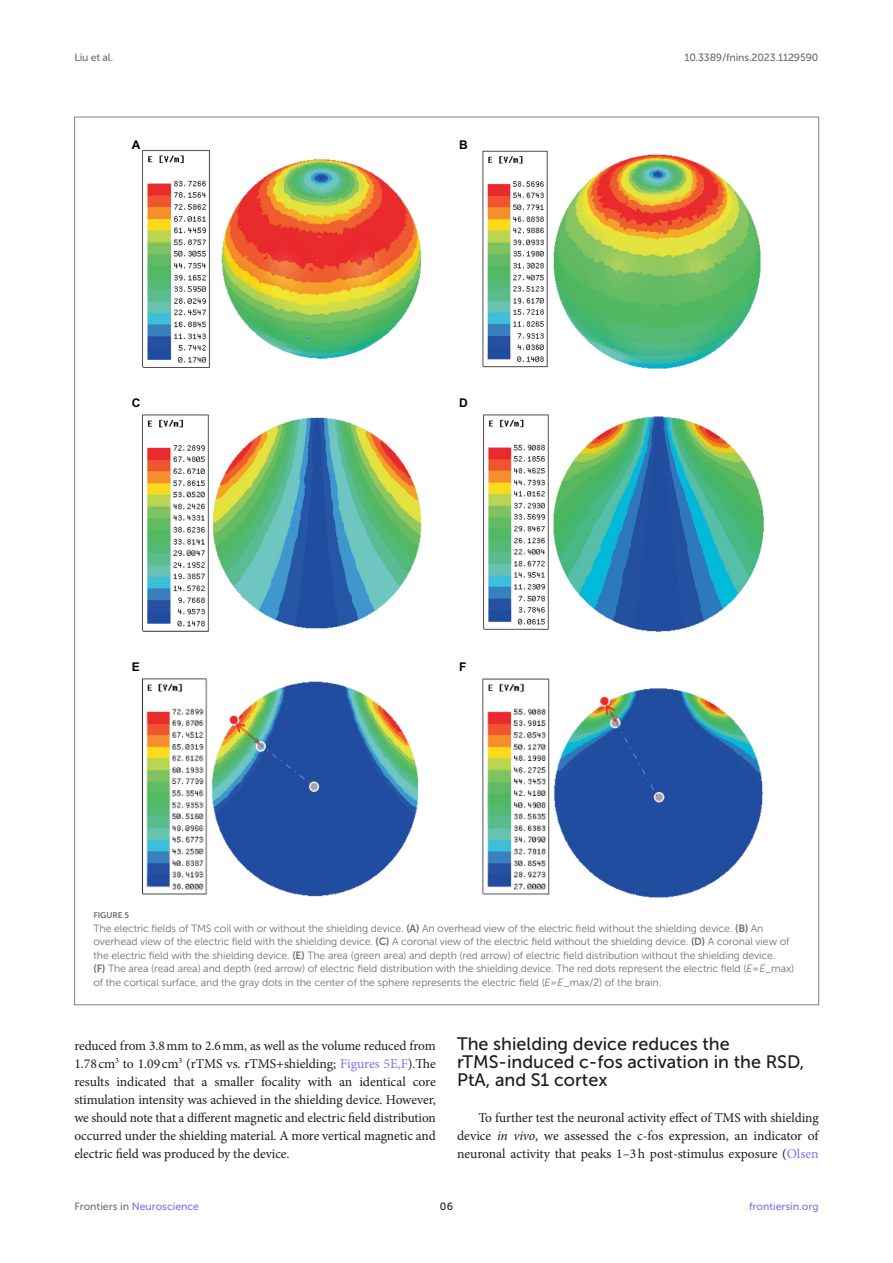
<style>
.page{position:relative;width:893px;height:1263px;background:#fff}
.page>*{position:absolute;margin:0;border:0;box-sizing:border-box;transform-origin:0 0}
.HEAD_2{font:18px/18px "Museo Sans 500";color:#1b1c1b}
.TEXT_FLUSH{font:13.5px/18px "Minion Pro";letter-spacing:-.005em;color:#1b1c1b;text-align:justify}
.t1{font:700 12px "Arial";color:#010001}
.FIG_LEG{font:10.5px/13.5px "Museo Sans 300";letter-spacing:-.01em;color:#706f70}
.t2{font:10.5px "Museo Sans 500";color:#856df0}
.t3{font:10.5px "Museo Sans 500";letter-spacing:-.015em;color:#706f70}
.t4{font:10.5px "Museo Sans 500";color:#1b1c1b}
.FIG_HD{font:8.25px "Museo Sans 700";letter-spacing:-.01em;color:#706f70}
.s1{font-family:"Museo Sans 700"}
.s2{font-style:italic}
.s3{color:#856df0}
.s4{color:#706f70}
</style>
<div class="page">
<img style="left:141px;top:150px;width:623px;height:748px">
<p class="t3" style="left:74px;top:51px;width:40px">Liu et al.</p>
<p class="t3" style="left:684px;top:51px;width:136px">10.3389/fnins.2023.1129590</p>
<p class="t1" style="left:132px;top:136px;width:10px">A</p>
<p class="t1" style="left:459px;top:136px;width:10px">B</p>
<p class="t1" style="left:132px;top:394px;width:10px">C</p>
<p class="t1" style="left:459px;top:394px;width:10px">D</p>
<p class="t1" style="left:132px;top:658px;width:10px">E</p>
<p class="t1" style="left:459px;top:658px;width:9px">F</p>
<p class="FIG_HD" style="left:94px;top:911px;width:37px">FIGURE 5</p>
<p class="FIG_LEG" style="left:94px;top:921px;width:702px">The electric fields of TMS coil with or without the shielding device. <span class="s1">(A)</span> An overhead view of the electric field without the shielding device. <span class="s1">(B)</span> An overhead view of the electric field with the shielding device. <span class="s1">(C)</span> A coronal view of the electric field without the shielding device. <span class="s1">(D)</span> A coronal view of the electric field with the shielding device. <span class="s1">(E)</span> The area (green area) and depth (red arrow) of electric field distribution without the shielding device.<br><span class="s1">(F)</span> The area (read area) and depth (red arrow) of electric field distribution with the shielding device. The red dots represent the electric field (<span class="s2">E</span> = <span class="s2">E</span>_max) of the cortical surface, and the gray dots in the center of the sphere represents the electric field (<span class="s2">E</span> = <span class="s2">E</span>_max/2) of the brain.</p>
<p class="TEXT_FLUSH" style="left:74px;top:1037px;width:363px">reduced from 3.8mm to 2.6mm, as well as the volume reduced from 1.78cm<sup>3</sup> to 1.09cm<sup>3</sup> (rTMS vs. rTMS+shielding; <span class="s3">Figures 5E,F</span>).The results indicated that a smaller focality with an identical core stimulation intensity was achieved in the shielding device. However, we should note that a different magnetic and electric field distribution occurred under the shielding material. A more vertical magnetic and electric field was produced by the device.</p>
<p class="HEAD_2" style="left:457px;top:1035px;width:349px">The shielding device reduces the rTMS-induced c-fos activation in the RSD,<br>PtA, and S1 cortex</p>
<p class="TEXT_FLUSH" style="left:457px;top:1109px;width:363px;text-indent:21px">To further test the neuronal activity effect of TMS with shielding device <span class="s2">in vivo</span>, we assessed the c-fos expression, an indicator of neuronal activity that peaks 1–3h post-stimulus exposure (<span class="s3">Olsen</span></p>
<p class="t2" style="left:74px;top:1200px;width:126px"><span class="s4">Frontiers in</span> Neuroscience</p>
<p class="t4" style="left:440px;top:1200px;width:15px">06</p>
<p class="t2" style="left:749px;top:1200px;width:71px">frontiersin.org</p>
</div>
